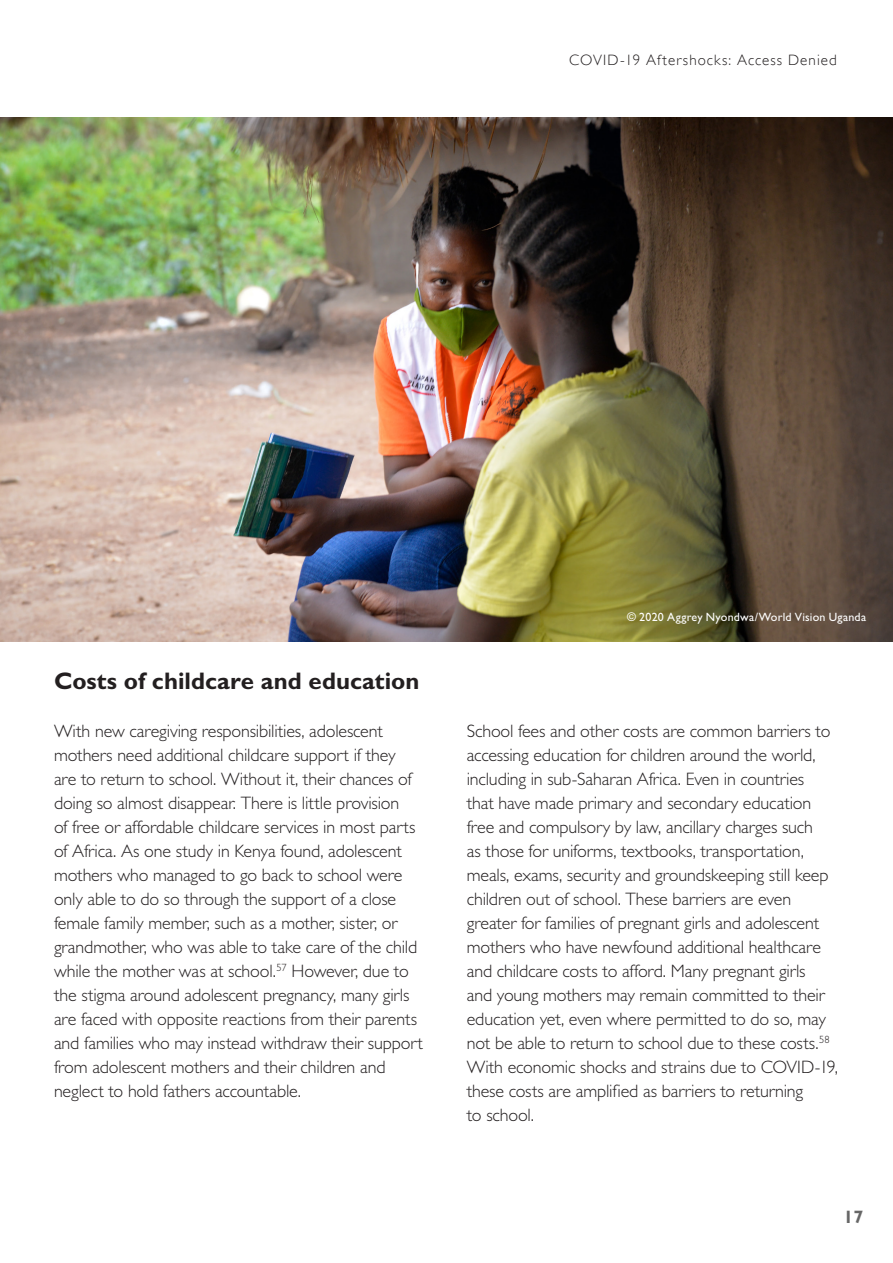
<style>
.page{position:relative;width:893px;height:1263px;background:#fff}
.page>*{position:absolute;margin:0;border:0;box-sizing:border-box;transform-origin:0 0}
.t1{font:700 24px "Gill Sans Std";color:#231f20}
.t2{font:300 18px/24px "Gill Sans Std";letter-spacing:-.01em;color:#231f20}
.t3{font:700 18px "Gill Sans Std";color:#666}
.t4{font:300 15px "Gill Sans";letter-spacing:.07em;color:#231f20}
.t5{font:12px "Gill Sans Std";letter-spacing:.015em;color:#fff}
</style>
<div class="page">
<img style="left:0;top:118px;width:893px;height:523px">
<p class="t4" style="left:569px;top:51px;width:269px">COVID-19 Aftershocks: Access Denied</p>
<p class="t5" style="left:627px;top:610px;width:241px">© 2020 Aggrey Nyondwa/World Vision Uganda</p>
<p class="t1" style="left:54px;top:667px;width:367px">Costs of childcare and education</p>
<p class="t2" style="left:54px;top:719px;width:370px">With new caregiving responsibilities, adolescent mothers need additional childcare support if they<br>are to return to school. Without it, their chances of doing so almost disappear. There is little provision<br>of free or affordable childcare services in most parts of Africa. As one study in Kenya found, adolescent mothers who managed to go back to school were only able to do so through the support of a close female family member, such as a mother, sister, or grandmother, who was able to take care of the child while the mother was at school.<sup>57</sup> However, due to the stigma around adolescent pregnancy, many girls are faced with opposite reactions from their parents and families who may instead withdraw their support from adolescent mothers and their children and neglect to hold fathers accountable.</p>
<p class="t2" style="left:467px;top:719px;width:373px">School fees and other costs are common barriers to accessing education for children around the world, including in sub-Saharan Africa. Even in countries<br>that have made primary and secondary education free and compulsory by law, ancillary charges such<br>as those for uniforms, textbooks, transportation, meals, exams, security and groundskeeping still keep children out of school. These barriers are even greater for families of pregnant girls and adolescent mothers who have newfound additional healthcare and childcare costs to afford. Many pregnant girls<br>and young mothers may remain committed to their education yet, even where permitted to do so, may not be able to return to school due to these costs.<sup>58<br></sup>With economic shocks and strains due to COVID-19, these costs are amplified as barriers to returning</p>
<p class="t2" style="left:467px;top:1103px;width:69px">to school.</p>
<p class="t3" style="left:843px;top:1206px;width:21px">17</p>
</div>
